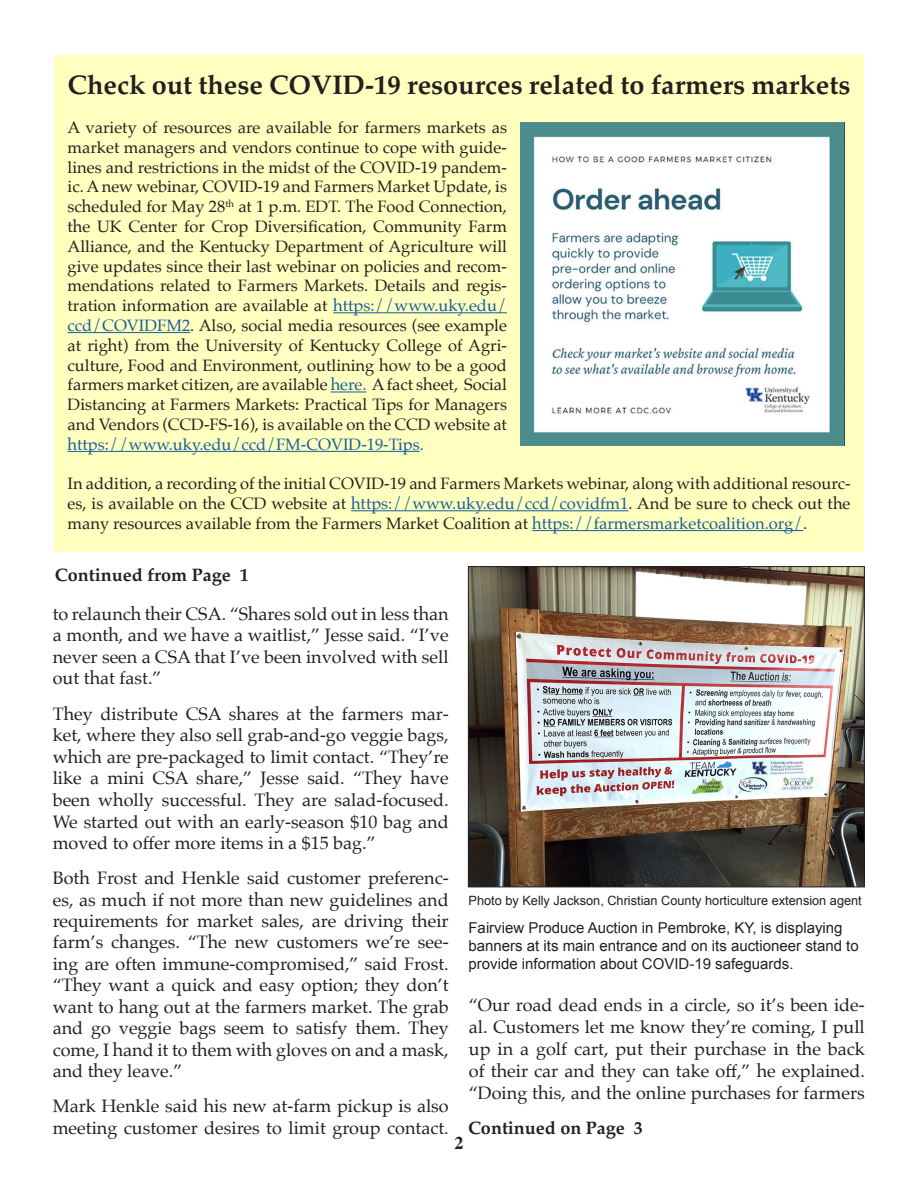
<style>
.page{position:relative;width:918px;height:1188px;background:#fff}
.page>*{position:absolute;margin:0;border:0;box-sizing:border-box;transform-origin:0 0}
.t1{font:700 27px "Palatino";color:#231f20}
.t2{font:18px/21.6px "Palatino";color:#231f20;text-align:justify}
.t3{font:700 18px "Palatino";color:#231f20}
.t4{font:700 18px "Times";color:#231f20}
.t5{font:16.5px/19.8px "Palatino";color:#231f20;text-align:justify}
.t6{font:15px/18px "Arial";color:#231f20}
.t7{font:12.75px "Arial";color:#231f20}
.s1{color:#175d9e}
</style>
<div class="page">
<div style="left:55px;top:56px;width:809px;height:496px;background:#ffffbf"></div>
<hr style="left:333px;top:312px;width:174px;height:1px;background:#175d9e">
<hr style="left:68px;top:332px;width:122px;height:1px;background:#175d9e">
<hr style="left:331px;top:392px;width:35px;height:1px;background:#175d9e">
<hr style="left:68px;top:451px;width:352px;height:1px;background:#175d9e">
<hr style="left:351px;top:510px;width:277px;height:1px;background:#175d9e">
<hr style="left:532px;top:530px;width:271px;height:1px;background:#175d9e">
<img style="left:470px;top:568px;width:393px;height:317px">
<div style="left:468px;top:566px;width:397px;height:321px;border:1px solid #231f20"></div>
<img style="left:520px;top:123px;width:324px;height:322px">
<p class="t1" style="left:68px;top:62px;width:784px">Check out these COVID-19 resources related to farmers markets</p>
<p class="t5" style="left:68px;top:117px;width:441px">A variety of resources are available for farmers markets as market managers and vendors continue to cope with guide&shy;lines and restrictions in the midst of the COVID-19 pandem&shy;ic. A new webinar, COVID-19 and Farmers Market Update, is scheduled for May 28<sup>th</sup> at 1 p.m. EDT. The Food Connection, the UK Center for Crop Diversification, Community Farm Alliance, and the Kentucky Department of Agriculture will give updates since their last webinar on policies and recom&shy;mendations related to Farmers Markets. Details and regis&shy;tration information are available at <span class="s1">https://www.uky.edu/ ccd/COVIDFM2</span>. Also, social media resources (see example at right) from the University of Kentucky College of Agri&shy;culture, Food and Environment, outlining how to be a good farmers market citizen, are available <span class="s1">here.</span> A fact sheet, Social Distancing at Farmers Markets: Practical Tips for Managers and Vendors (CCD-FS-16), is available on the CCD website at <span class="s1">https://www.uky.edu/ccd/FM-COVID-19-Tips.</span></p>
<p class="t5" style="left:68px;top:474px;width:784px">In addition, a recording of the initial COVID-19 and Farmers Markets webinar, along with additional resourc&shy;es, is available on the CCD website at <span class="s1">https://www.uky.edu/ccd/covidfm1</span>. And be sure to check out the many resources available from the Farmers Market Coalition at <span class="s1">https://farmersmarketcoalition.org/</span>.</p>
<p class="t3" style="left:55px;top:560px;width:196px">Continued from Page 1</p>
<p class="t2" style="left:53px;top:603px;width:398px">to relaunch their CSA. “Shares sold out in less than a month, and we have a waitlist,” Jesse said. “I’ve never seen a CSA that I’ve been involved with sell out that fast.”</p>
<p class="t2" style="left:53px;top:702px;width:398px">They distribute CSA shares at the farmers mar&shy;ket, where they also sell grab-and-go veggie bags, which are pre-packaged to limit contact. “They’re like a mini CSA share,” Jesse said. “They have been wholly successful. They are salad-focused.<br>We started out with an early-season $10 bag and moved to offer more items in a $15 bag.”</p>
<p class="t2" style="left:53px;top:867px;width:398px">Both Frost and Henkle said customer preferenc&shy;es, as much if not more than new guidelines and requirements for market sales, are driving their farm’s changes. “The new customers we’re see&shy;ing are often immune-compromised,” said Frost. “They want a quick and easy option; they don’t want to hang out at the farmers market. The grab and go veggie bags seem to satisfy them. They come, I hand it to them with gloves on and a mask, and they leave.”</p>
<p class="t2" style="left:53px;top:1095px;width:398px">Mark Henkle said his new at-farm pickup is also meeting customer desires to limit group contact.</p>
<p class="t7" style="left:469px;top:892px;width:395px">Photo by Kelly Jackson, Christian County horticulture extension agent</p>
<p class="t6" style="left:468px;top:919px;width:392px">Fairview Produce Auction in Pembroke, KY, is displaying banners at its main entrance and on its auctioneer stand to provide information about COVID-19 safeguards.</p>
<p class="t2" style="left:469px;top:994px;width:398px">“Our road dead ends in a circle, so it’s been ide&shy;al. Customers let me know they’re coming, I pull up in a golf cart, put their purchase in the back of their car and they can take off,” he explained. “Doing this, and the online purchases for farmers</p>
<p class="t3" style="left:468px;top:1113px;width:176px">Continued on Page 3</p>
<p class="t4" style="left:454px;top:1125px;width:10px">2</p>
</div>
